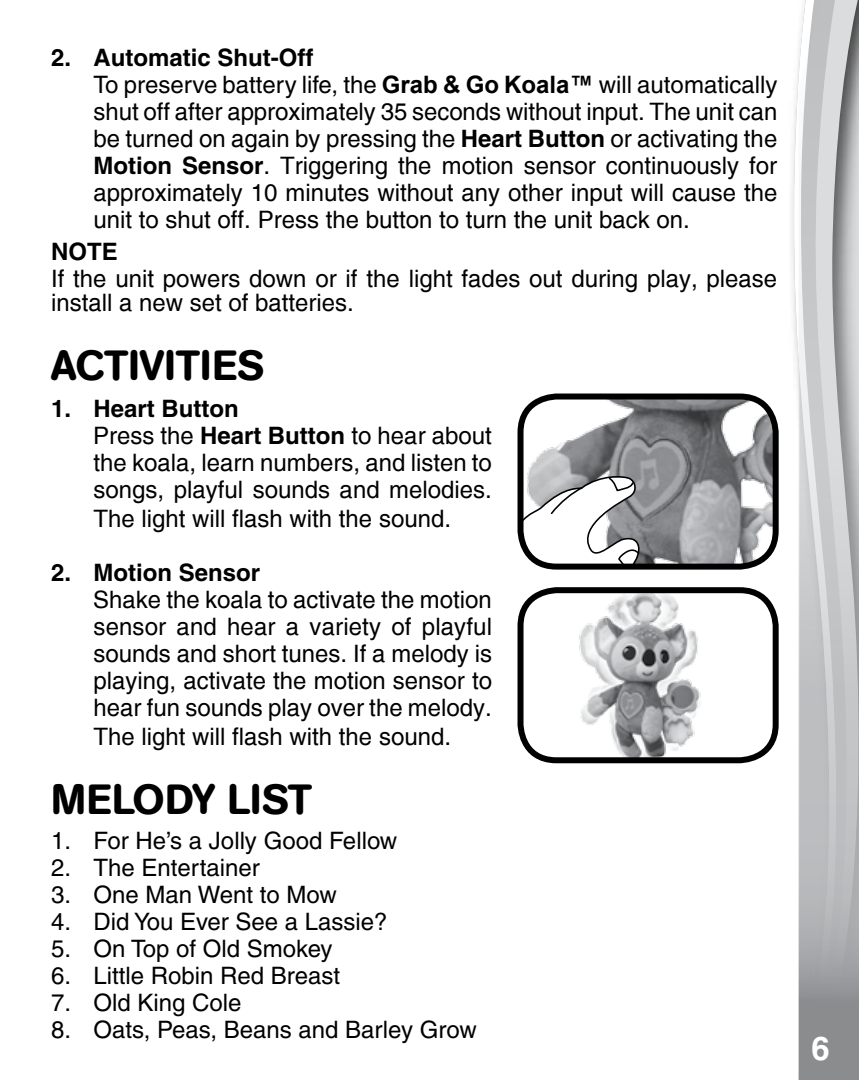
<style>
.page{position:relative;width:859px;height:1080px;background:#fff}
.page>*{position:absolute;margin:0;border:0;box-sizing:border-box;transform-origin:0 0}
.t1{font:500 42px "AG Book Rounded";color:#000}
.t2{font:24px/27px "Helvetica";color:#000}
.t3{font:500 24px "Helvetica";color:#000}
.t4{font:700 24px "Helvetica";color:#000}
.s1{font-weight:700}
.s2{font-weight:500}
.s3{font-family:"Arial";font-weight:700}
</style>
<div class="page">
<svg style="left:793px;top:55px;width:6px;height:1025px"></svg>
<svg style="left:799px;top:0;width:60px;height:1080px;background:#bdbec0"></svg>
<img style="left:546px;top:594px;width:203px;height:162px">
<div style="left:517px;top:587px;width:262px;height:176px;border:6px solid #000;border-radius:36px"></div>
<img style="left:524px;top:397px;width:248px;height:166px">
<svg style="left:524px;top:472px;width:119px;height:91px"></svg>
<div style="left:517px;top:394px;width:262px;height:176px;border:6px solid #000;border-radius:36px"></div>
<p class="t2" style="left:94px;top:44px;width:685px;text-indent:-43px"><span class="s1">2. Automatic Shut-Off<br></span><span class="s2">To preserve battery life, the</span> <span class="s3">Grab &amp; Go Koala™</span> <span class="s2">will automatically </span>shut off after approximately 35 seconds without input. The unit can be turned on again by pressing the <span class="s1">Heart Button</span> or activating the <span class="s1">Motion Sensor</span>. Triggering the motion sensor continuously for approximately 10 minutes without any other input will cause the unit to shut off. Press the button to turn the unit back on.</p>
<p class="t4" style="left:51px;top:237px;width:68px">NOTE</p>
<p class="t2" style="left:51px;top:267px;width:728px;line-height:24px">If the unit powers down or if the light fades out during play, please install a new set of batteries.</p>
<h1 class="t1" style="left:51px;top:340px;width:215px">ACTIVITIES</h1>
<p class="t2" style="left:93px;top:395px;width:400px;text-indent:-42px"><span class="s1">1. Heart Button<br></span>Press the <span class="s1">Heart Button</span> to hear about the koala, learn numbers, and listen to songs, playful sounds and melodies.<br>The light will flash with the sound.</p>
<p class="t4" style="left:51px;top:558px;width:211px">2. Motion Sensor</p>
<p class="t2" style="left:93px;top:586px;width:401px;text-align:justify">Shake the koala to activate the motion sensor and hear a variety of playful sounds and short tunes. If a melody is playing, activate the motion sensor to hear fun sounds play over the melody.<br>The light will flash with the sound.</p>
<h1 class="t1" style="left:51px;top:774px;width:263px">MELODY LIST</h1>
<p class="t3" style="left:51px;top:827px;width:348px">1. For He’s a Jolly Good Fellow</p>
<p class="t3" style="left:51px;top:854px;width:210px">2. The Entertainer</p>
<p class="t3" style="left:51px;top:881px;width:287px">3. One Man Went to Mow</p>
<p class="t3" style="left:51px;top:908px;width:338px">4. Did You Ever See a Lassie?</p>
<p class="t3" style="left:51px;top:935px;width:283px">5. On Top of Old Smokey</p>
<p class="t3" style="left:51px;top:962px;width:291px">6. Little Robin Red Breast</p>
<p class="t3" style="left:51px;top:989px;width:192px">7. Old King Cole</p>
<p class="t3" style="left:51px;top:1016px;width:427px">8. Oats, Peas, Beans and Barley Grow</p>
</div>
